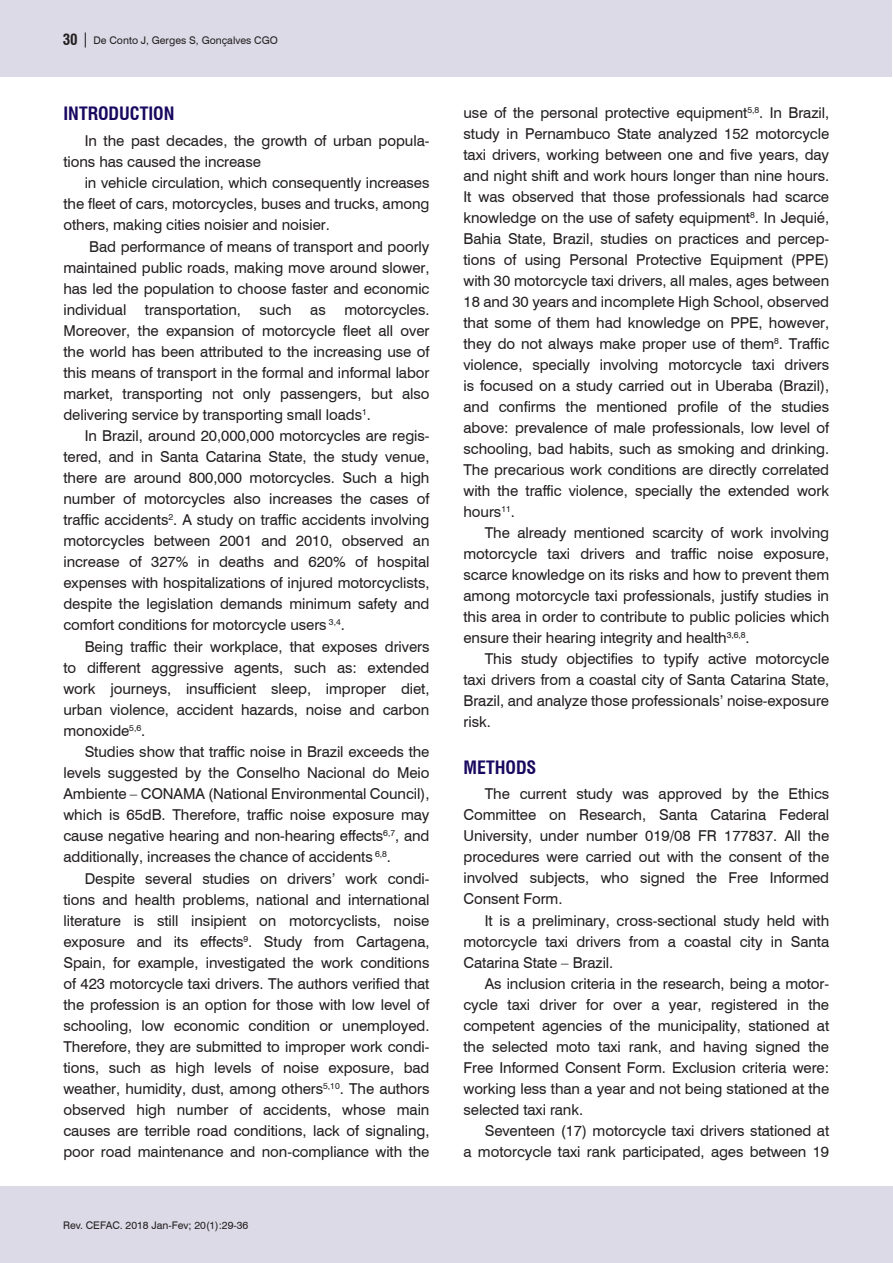
<style>
.page{position:relative;width:893px;height:1263px;background:#fff}
.page>*{position:absolute;margin:0;border:0;box-sizing:border-box;transform-origin:0 0}
.Nivel_1{font:700 condensed 18px "Swiss 721 BT";color:#18085f}
.Corpo_do_texto_INGL{font:15px/21px "Swiss 721 BT";letter-spacing:-.005em;color:#231f20;text-align:justify}
.t1{font:10.5px "Swiss 721 BT";color:#231f20}
.s1{font-weight:700;font-stretch:condensed;font-size:15px}
.s2{font-size:15px}
</style>
<div class="page">
<div style="left:0;top:1186px;width:892px;height:77px;background:#dcdae7"></div>
<div style="left:0;top:0;width:892px;height:77px;background:#dcdae7"></div>
<p class="t1" style="left:63px;top:33px;width:217px"><span class="s1">30</span> <span class="s2">|</span> De Conto J, Gerges S, Gonçalves CGO</p>
<p class="Nivel_1" style="left:63px;top:103px;width:113px">INTRODUCTION</p>
<p class="Corpo_do_texto_INGL" style="left:63px;top:129px;width:368px;text-indent:21px">In the past decades, the growth of urban popula&shy;tions has caused the increase</p>
<p class="Corpo_do_texto_INGL" style="left:63px;top:172px;width:368px;text-indent:21px">in vehicle circulation, which consequently increases the fleet of cars, motorcycles, buses and trucks, among others, making cities noisier and noisier.</p>
<p class="Corpo_do_texto_INGL" style="left:63px;top:235px;width:368px;text-indent:26px">Bad performance of means of transport and poorly maintained public roads, making move around slower, has led the population to choose faster and economic individual transportation, such as motorcycles.<br>Moreover, the expansion of motorcycle fleet all over the world has been attributed to the increasing use of this means of transport in the formal and informal labor market, transporting not only passengers, but also delivering service by transporting small loads<sup>1</sup>.</p>
<p class="Corpo_do_texto_INGL" style="left:63px;top:425px;width:368px;text-indent:21px">In Brazil, around 20,000,000 motorcycles are regis&shy;tered, and in Santa Catarina State, the study venue, there are around 800,000 motorcycles. Such a high number of motorcycles also increases the cases of traffic accidents<sup>2</sup>. A study on traffic accidents involving motorcycles between 2001 and 2010, observed an increase of 327% in deaths and 620% of hospital expenses with hospitalizations of injured motorcyclists, despite the legislation demands minimum safety and comfort conditions for motorcycle users <sup>3,4</sup>.</p>
<p class="Corpo_do_texto_INGL" style="left:63px;top:635px;width:368px;text-indent:21px">Being traffic their workplace, that exposes drivers to different aggressive agents, such as: extended work journeys, insufficient sleep, improper diet, urban violence, accident hazards, noise and carbon monoxide<sup>5,6</sup>.</p>
<p class="Corpo_do_texto_INGL" style="left:63px;top:741px;width:368px;text-indent:21px">Studies show that traffic noise in Brazil exceeds the levels suggested by the Conselho Nacional do Meio Ambiente – CONAMA (National Environmental Council), which is 65dB. Therefore, traffic noise exposure may cause negative hearing and non-hearing effects<sup>6,7</sup>, and additionally, increases the chance of accidents <sup>6,8</sup>.</p>
<p class="Corpo_do_texto_INGL" style="left:63px;top:867px;width:368px;text-indent:21px">Despite several studies on drivers’ work condi&shy;tions and health problems, national and international literature is still insipient on motorcyclists, noise exposure and its effects<sup>9</sup>. Study from Cartagena, Spain, for example, investigated the work conditions of 423 motorcycle taxi drivers. The authors verified that the profession is an option for those with low level of schooling, low economic condition or unemployed.<br>Therefore, they are submitted to improper work condi&shy;tions, such as high levels of noise exposure, bad weather, humidity, dust, among others<sup>5,10</sup>. The authors observed high number of accidents, whose main causes are terrible road conditions, lack of signaling, poor road maintenance and non-compliance with the</p>
<p class="t1" style="left:63px;top:1218px;width:187px">Rev. CEFAC. 2018 Jan-Fev; 20(1):29-36</p>
<p class="Corpo_do_texto_INGL" style="left:463px;top:101px;width:367px">use of the personal protective equipment<sup>5,8</sup>. In Brazil, study in Pernambuco State analyzed 152 motorcycle taxi drivers, working between one and five years, day and night shift and work hours longer than nine hours.<br>It was observed that those professionals had scarce knowledge on the use of safety equipment<sup>8</sup>. In Jequié, Bahia State, Brazil, studies on practices and percep&shy;tions of using Personal Protective Equipment (PPE) with 30 motorcycle taxi drivers, all males, ages between 18 and 30 years and incomplete High School, observed that some of them had knowledge on PPE, however, they do not always make proper use of them<sup>8</sup>. Traffic violence, specially involving motorcycle taxi drivers is focused on a study carried out in Uberaba (Brazil), and confirms the mentioned profile of the studies above: prevalence of male professionals, low level of schooling, bad habits, such as smoking and drinking.<br>The precarious work conditions are directly correlated with the traffic violence, specially the extended work hours<sup>11</sup>.</p>
<p class="Corpo_do_texto_INGL" style="left:463px;top:521px;width:367px;text-indent:21px">The already mentioned scarcity of work involving motorcycle taxi drivers and traffic noise exposure, scarce knowledge on its risks and how to prevent them among motorcycle taxi professionals, justify studies in this area in order to contribute to public policies which ensure their hearing integrity and health<sup>3,6,8</sup>.</p>
<p class="Corpo_do_texto_INGL" style="left:463px;top:647px;width:367px;text-indent:21px">This study objectifies to typify active motorcycle taxi drivers from a coastal city of Santa Catarina State, Brazil, and analyze those professionals’ noise-exposure risk.</p>
<p class="Nivel_1" style="left:463px;top:757px;width:74px">METHODS</p>
<p class="Corpo_do_texto_INGL" style="left:463px;top:783px;width:367px;text-indent:21px">The current study was approved by the Ethics Committee on Research, Santa Catarina Federal University, under number 019/08 FR 177837. All the procedures were carried out with the consent of the involved subjects, who signed the Free Informed Consent Form.</p>
<p class="Corpo_do_texto_INGL" style="left:463px;top:909px;width:367px;text-indent:21px">It is a preliminary, cross-sectional study held with motorcycle taxi drivers from a coastal city in Santa Catarina State – Brazil.</p>
<p class="Corpo_do_texto_INGL" style="left:463px;top:972px;width:367px;text-indent:21px">As inclusion criteria in the research, being a motor&shy;cycle taxi driver for over a year, registered in the competent agencies of the municipality, stationed at the selected moto taxi rank, and having signed the Free Informed Consent Form. Exclusion criteria were: working less than a year and not being stationed at the selected taxi rank.</p>
<p class="Corpo_do_texto_INGL" style="left:463px;top:1119px;width:367px;text-align:right">Seventeen (17) motorcycle taxi drivers stationed at<br>a motorcycle taxi rank participated, ages between 19</p>
</div>
